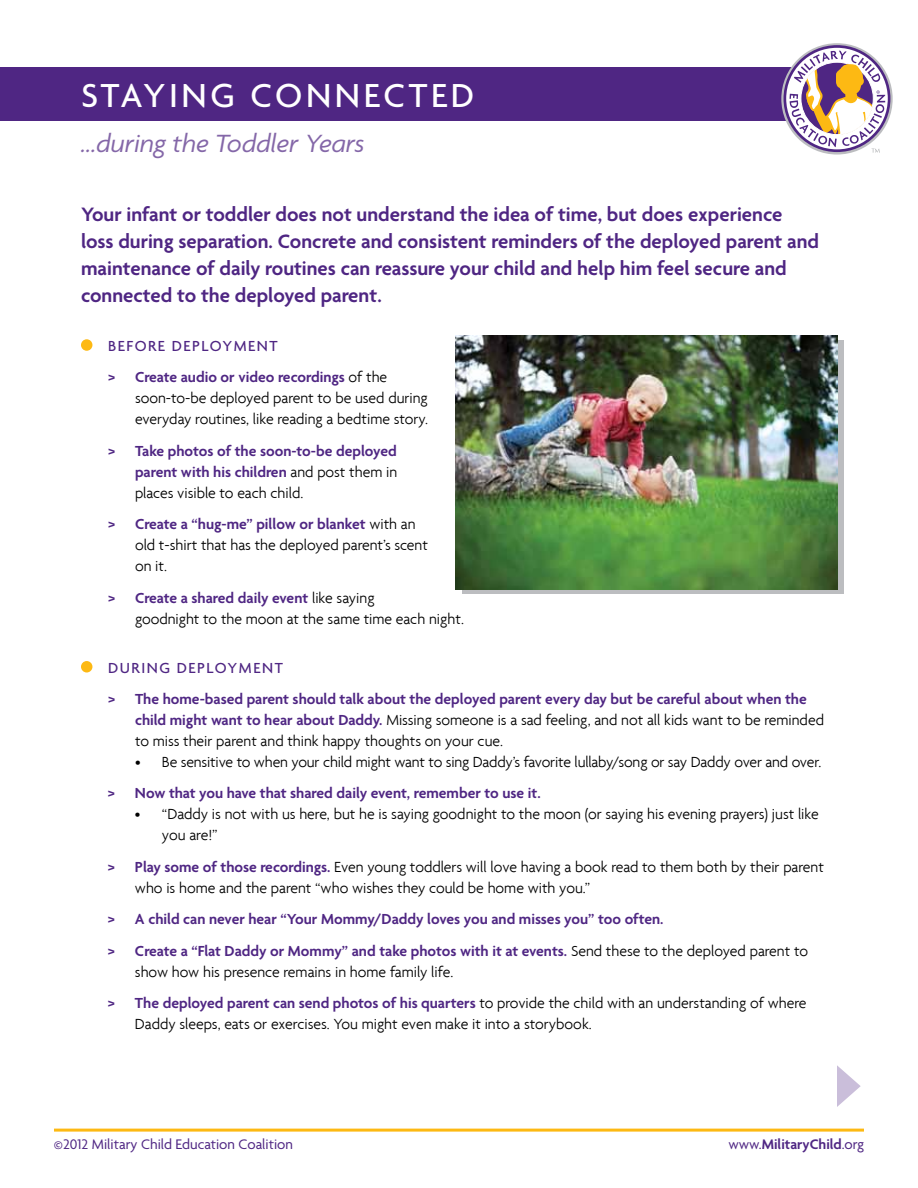
<style>
.page{position:relative;width:918px;height:1188px;background:#fff}
.page>*{position:absolute;margin:0;border:0;box-sizing:border-box;transform-origin:0 0}
.t1{font:500 36px "Agenda";letter-spacing:.075em;color:#fff}
.t2{font:italic 27px "Agenda";color:#8467a8}
.t3{font:600 21px/27px "Agenda";color:#4f2683}
.t4{font:300 15.75px/21px "Agenda";color:#000}
.t5{font:600 15.75px/21px "Agenda";color:#4f2683}
.t6{font:500 15.75px "Agenda";letter-spacing:.1em;color:#4f2683}
.t7{font:15px "Agenda";color:#4f2683}
.t8{font:600 15px "Agenda";color:#4f2683}
.s1{font-weight:500}
.s2{font-weight:300;color:#000}
.s3{font-weight:600;color:#4f2683}
.s4{font-weight:400}
</style>
<div class="page">
<hr style="left:54px;top:1129px;width:810px;height:3px;background:#fdb913">
<div style="left:0;top:68px;width:837px;height:54px;background:#4f2683"></div>
<div style="left:81px;top:339px;width:11px;height:12px;background:#fdb913;border-radius:50%"></div>
<div style="left:81px;top:661px;width:11px;height:12px;background:#fdb913;border-radius:50%"></div>
<svg style="left:837px;top:1065px;width:24px;height:42px"></svg>
<svg style="left:781px;top:43px;width:112px;height:112px"></svg>
<svg style="left:784px;top:45px;width:106px;height:107px"></svg>
<svg style="left:786px;top:48px;width:102px;height:101px"></svg>
<svg style="left:790px;top:51px;width:95px;height:102px"></svg>
<div style="left:462px;top:340px;width:382px;height:254px;background:linear-gradient(to right,#bcbdc0,#bcbdc0)"></div>
<img style="left:456px;top:336px;width:381px;height:253px">
<h1 class="t1" style="left:81px;top:74px;width:395px">STAYING CONNECTED</h1>
<h2 class="t2" style="left:81px;top:127px;width:285px">…during the Toddler Years</h2>
<p class="t3" style="left:81px;top:200px;width:740px">Your infant or toddler does not understand the idea of time, but does experience loss during separation. Concrete and consistent reminders of the deployed parent and maintenance of daily routines can reassure your child and help him feel secure and connected to the deployed parent.</p>
<p class="t5" style="left:108px;top:330px;width:281px;line-height:31.5px"><span class="s1">BEFORE DEPLOYMENT<br></span>&gt; Create audio or video recordings <span class="s2">of the</span></p>
<p class="t4" style="left:135px;top:387px;width:295px">soon-to-be deployed parent to be used during everyday routines, like reading a bedtime story.</p>
<p class="t5" style="left:135px;top:440px;width:264px;text-align:justify;text-indent:-27px">&gt; Take photos of the soon-to-be deployed parent with his children <span class="s2">and post them in places visible to each child.</span></p>
<p class="t4" style="left:135px;top:513px;width:294px;text-indent:-27px"><span class="s3">&gt; Create a “hug-me” pillow or blanket</span> with an old t-shirt that has the deployed parent’s scent on it.</p>
<p class="t4" style="left:135px;top:587px;width:330px;text-indent:-27px"><span class="s3">&gt; Create a shared daily event</span> like saying<br>goodnight to the moon at the same time each night.</p>
<p class="t6" style="left:92px;top:658px;width:192px">DURING DEPLOYMENT</p>
<p class="t5" style="left:135px;top:688px;width:691px;text-indent:-27px">&gt; The home-based parent should talk about the deployed parent every day but be careful about when the child might want to hear about Daddy. <span class="s2">Missing someone is a sad feeling, and not all kids want to be reminded to miss their parent and think happy thoughts on your cue.</span></p>
<p class="t4" style="left:135px;top:751px;width:688px">• Be sensitive to when your child might want to sing Daddy’s favorite lullaby/song or say Daddy over and over.</p>
<p class="t5" style="left:108px;top:783px;width:434px">&gt; Now that you have that shared daily event, remember to use it.</p>
<p class="t4" style="left:162px;top:804px;width:658px;text-indent:-27px">• “Daddy is not with us here, but he is saying goodnight to the moon (or saying his evening prayers) just like you are!”</p>
<p class="t4" style="left:135px;top:856px;width:690px;text-indent:-27px"><span class="s3">&gt; Play some of those recordings.</span> Even young toddlers will love having a book read to them both by their parent who is home and the parent “who wishes they could be home with you.”</p>
<p class="t5" style="left:108px;top:903px;width:702px;line-height:31.5px">&gt; A child can never hear “Your Mommy/Daddy loves you and misses you” too often.<br>&gt; Create a “Flat Daddy or Mommy” and take photos with it at events. <span class="s2">Send these to the deployed parent to</span></p>
<p class="t4" style="left:108px;top:956px;width:700px;line-height:31.5px;text-indent:27px">show how his presence remains in home family life.<br><span class="s3">&gt; The deployed parent can send photos of his quarters</span> to provide the child with an understanding of where</p>
<p class="t4" style="left:135px;top:1014px;width:458px">Daddy sleeps, eats or exercises. You might even make it into a storybook.</p>
<p class="t7" style="left:54px;top:1135px;width:241px">©2012 Military Child Education Coalition</p>
<p class="t8" style="left:728px;top:1135px;width:137px"><span class="s4">www.</span>MilitaryChild<span class="s4">.org</span></p>
</div>
